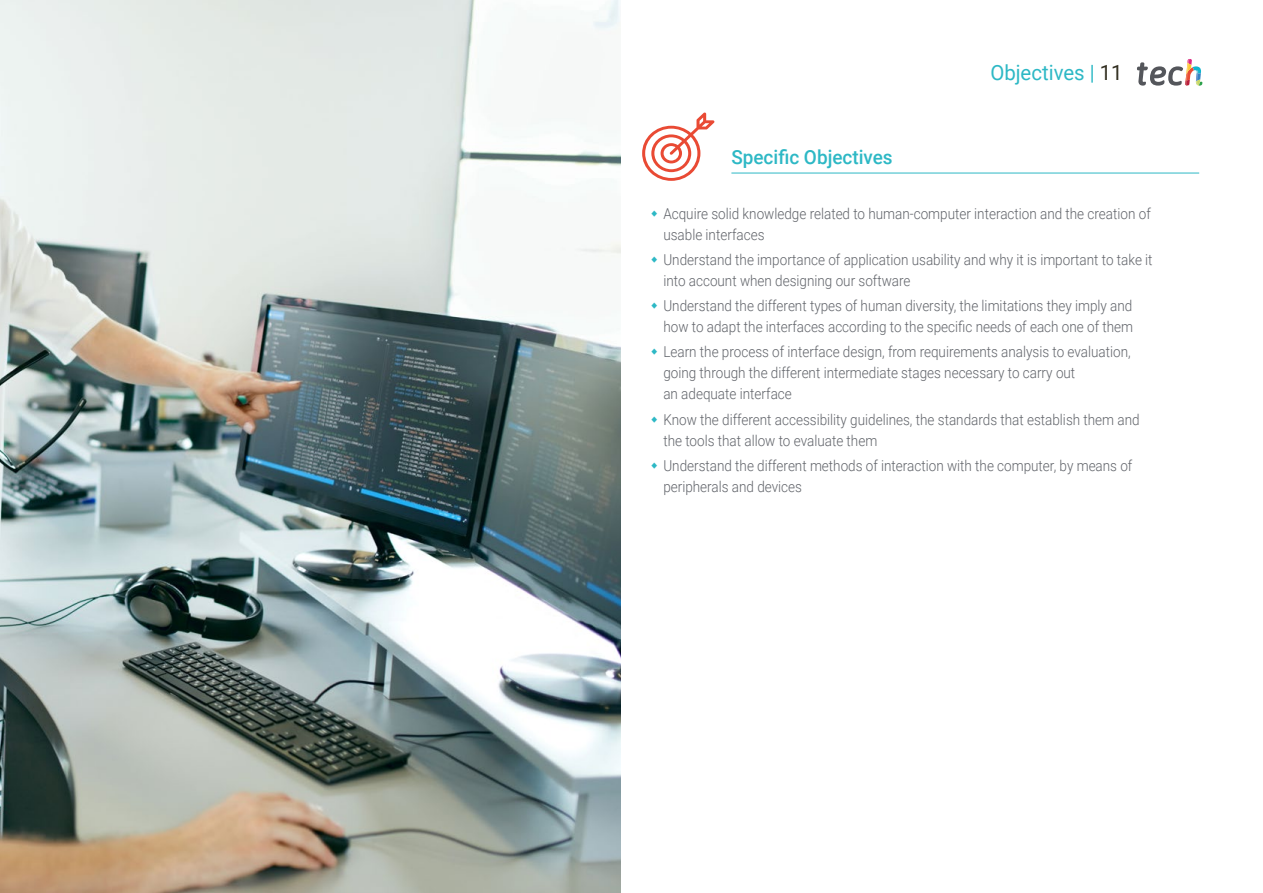
<style>
.page{position:relative;width:1263px;height:893px;background:#fff}
.page>*{position:absolute;margin:0;border:0;box-sizing:border-box;transform-origin:0 0}
.t1{font:21px "Roboto";color:#2db8c5}
.t2{font:500 19.5px "Roboto";color:#2db8c5}
.t3{font:300 15px/21px "Roboto";color:#61646a;scale:.9 1}
.s1{color:#312e20}
</style>
<div class="page">
<hr style="left:731px;top:173px;width:468px;height:1px;background:#2db8c5">
<svg style="left:642px;top:112px;width:72px;height:69px"></svg>
<img style="left:0;top:0;width:621px;height:893px">
<svg style="left:1137px;top:59px;width:65px;height:27px"></svg>
<h1 class="t1" style="left:990px;top:57px;width:134px">Objectives | <span class="s1">11</span></h1>
<h2 class="t2" style="left:731px;top:144px;width:163px">Specific Objectives</h2>
<p class="t3" style="left:663px;top:202px;width:543px">Acquire solid knowledge related to human-computer interaction and the creation of usable interfaces</p>
<p class="t3" style="left:663px;top:248px;width:545px">Understand the importance of application usability and why it is important to take it into account when designing our software</p>
<p class="t3" style="left:663px;top:295px;width:523px">Understand the different types of human diversity, the limitations they imply and how to adapt the interfaces according to the specific needs of each one of them</p>
<p class="t3" style="left:663px;top:341px;width:521px">Learn the process of interface design, from requirements analysis to evaluation, going through the different intermediate stages necessary to carry out<br>an adequate interface</p>
<p class="t3" style="left:663px;top:408px;width:531px">Know the different accessibility guidelines, the standards that establish them and the tools that allow to evaluate them</p>
<p class="t3" style="left:663px;top:454px;width:523px">Understand the different methods of interaction with the computer, by means of peripherals and devices</p>
</div>
